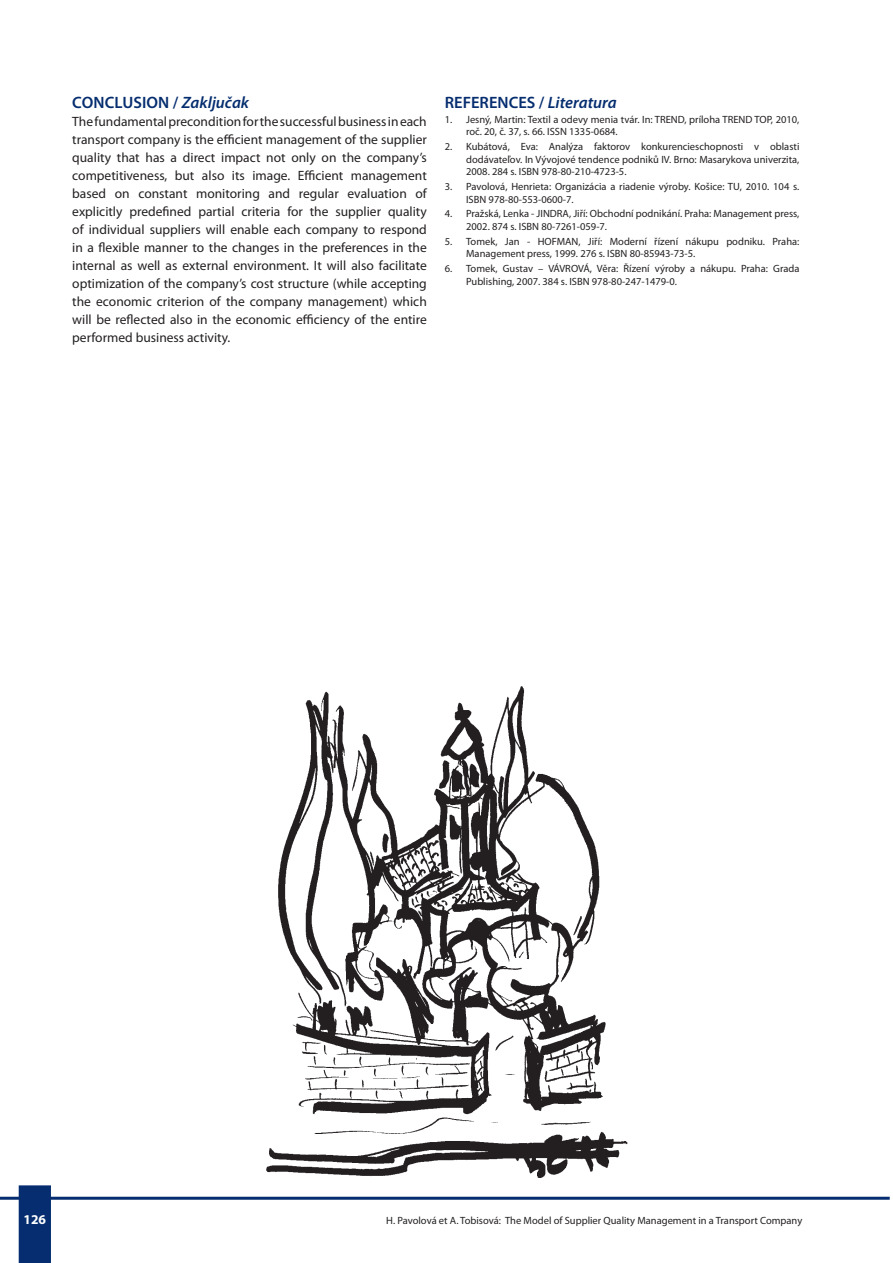
<style>
.page{position:relative;width:893px;height:1263px;background:#fff}
.page>*{position:absolute;margin:0;border:0;box-sizing:border-box;transform-origin:0 0}
.naslov_tekst{font:600 16.5px "Myriad Pro";color:#052d6f}
.tekst{font:13.5px/18px "Myriad Pro";color:#231f20;text-align:justify}
.t1{font:700 13.5px "Myriad Pro";color:#fff}
.literatura{font:10.5px/12.6px "Myriad Pro";color:#231f20}
.s1{font-style:italic}
</style>
<div class="page">
<hr style="left:0;top:1197px;width:890px;height:3px;background:#052d6f">
<div style="left:19px;top:1185px;width:32px;height:78px;background:#052d6f"></div>
<img style="left:266px;top:686px;width:362px;height:492px">
<p class="naslov_tekst" style="left:72px;top:92px;width:178px">CONCLUSION / <span class="s1">Zaključak</span></p>
<p class="tekst" style="left:72px;top:112px;width:356px">The fundamental precondition for the successful business in each transport company is the efficient management of the supplier quality that has a direct impact not only on the company’s competitiveness, but also its image. Efficient management based on constant monitoring and regular evaluation of explicitly predefined partial criteria for the supplier quality of individual suppliers will enable each company to respond in a flexible manner to the changes in the preferences in the internal as well as external environment. It will also facilitate optimization of the company’s cost structure (while accepting the economic criterion of the company management) which will be reflected also in the economic efficiency of the entire performed business activity.</p>
<p class="naslov_tekst" style="left:445px;top:92px;width:173px">REFERENCES / <span class="s1">Literatura</span></p>
<p class="literatura" style="left:466px;top:113px;width:335px;text-indent:-21px">1. Jesný, Martin: Textil a odevy menia tvár. In: TREND, príloha TREND TOP, 2010, roč. 20, č. 37, s. 66. ISSN 1335-0684.</p>
<p class="literatura" style="left:466px;top:140px;width:335px;text-align:justify;text-indent:-21px">2. Kubátová, Eva: Analýza faktorov konkurencieschopnosti v oblasti dodávateľov. In Vývojové tendence podniků IV. Brno: Masarykova univerzita, 2008. 284 s. ISBN 978-80-210-4723-5.</p>
<p class="literatura" style="left:466px;top:180px;width:335px;text-indent:-21px">3. Pavolová, Henrieta: Organizácia a riadenie výroby. Košice: TU, 2010. 104 s.<br>ISBN 978-80-553-0600-7.</p>
<p class="literatura" style="left:466px;top:207px;width:335px;text-indent:-21px">4. Pražská, Lenka - JINDRA, Jiří: Obchodní podnikání. Praha: Management press,<br>2002. 874 s. ISBN 80-7261-059-7.</p>
<p class="literatura" style="left:466px;top:235px;width:335px;text-indent:-21px">5. Tomek, Jan - HOFMAN, Jiří: Moderní řízení nákupu podniku. Praha:<br>Management press, 1999. 276 s. ISBN 80-85943-73-5.</p>
<p class="literatura" style="left:466px;top:262px;width:335px;text-indent:-21px">6. Tomek, Gustav – VÁVROVÁ, Věra: Řízení výroby a nákupu. Praha: Grada<br>Publishing, 2007. 384 s. ISBN 978-80-247-1479-0.</p>
<p class="t1" style="left:24px;top:1210px;width:24px">126</p>
<p class="literatura" style="left:386px;top:1214px;width:417px">H. Pavolová et A. Tobisová: The Model of Supplier Quality Management in a Transport Company</p>
</div>
